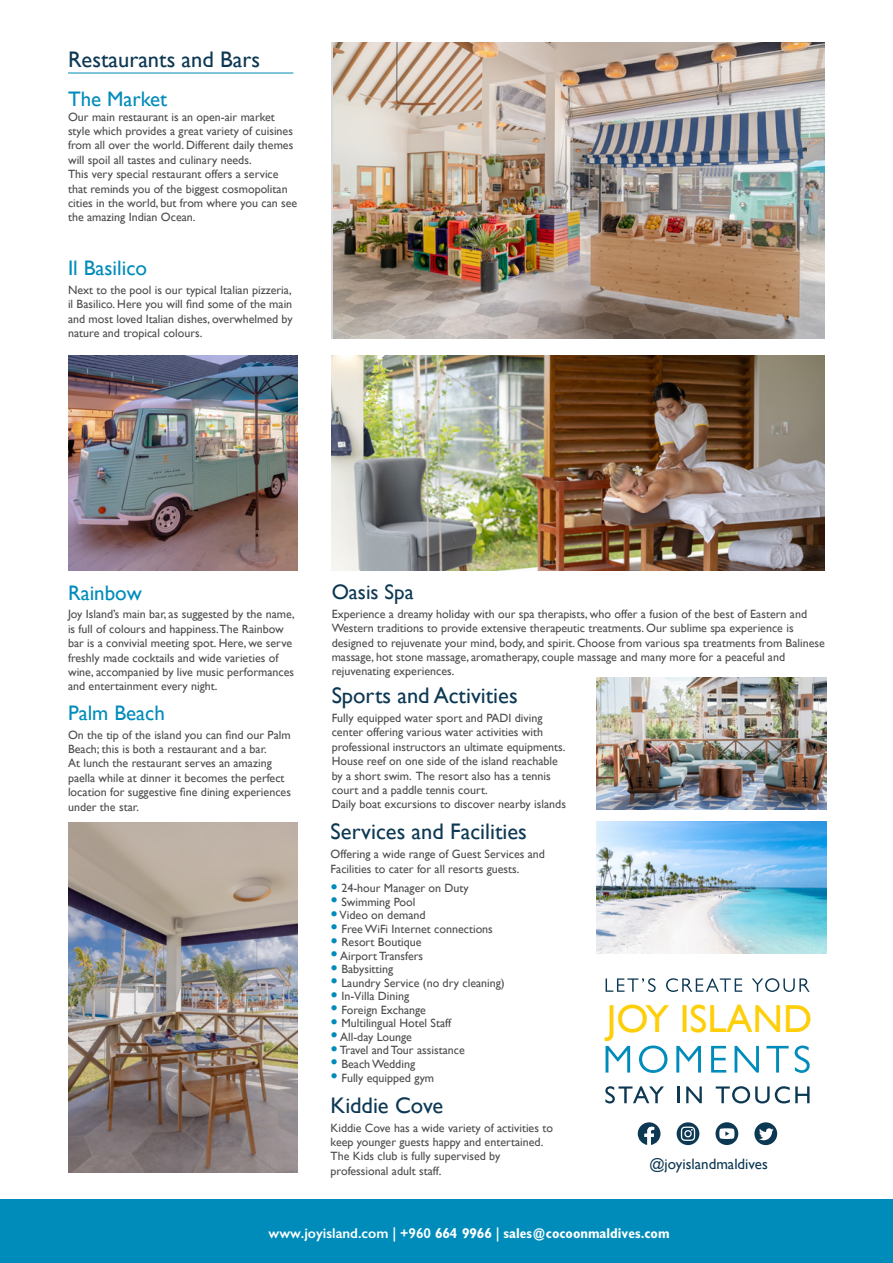
<style>
.page{position:relative;width:893px;height:1263px;background:#fff}
.page>*{position:absolute;margin:0;border:0;box-sizing:border-box;transform-origin:0 0}
.t1{font:39px "Gill Sans";color:#fece08}
.t2{font:22.5px "Gill Sans";color:#0d3853}
.t3{font:21px "Gill Sans";color:#008cba}
.t4{font:21px "Gill Sans";color:#0d3853}
.t5{font:15px "Gill Sans";color:#0d3853}
.t6{font:700 14.25px "Gill Sans";color:#fff}
.t7{font:12px/14.4px "Gill Sans";color:#4b4c4d}
.s1{font-style:inherit}
.s2{font-size:21px;color:#008cba}
.s3{font-weight:600}
</style>
<div class="page">
<img style="left:334px;top:43px;width:491px;height:296px">
<img style="left:68px;top:356px;width:230px;height:215px">
<img style="left:332px;top:356px;width:493px;height:215px">
<img style="left:68px;top:822px;width:230px;height:350px">
<svg style="left:605px;top:1086px;width:59px;height:17px"></svg>
<svg style="left:678px;top:1086px;width:2px;height:17px"></svg>
<svg style="left:686px;top:1086px;width:16px;height:17px"></svg>
<svg style="left:716px;top:1086px;width:93px;height:17px"></svg>
<svg style="left:677px;top:1122px;width:22px;height:23px"></svg>
<svg style="left:681px;top:1126px;width:14px;height:15px"></svg>
<div style="left:754px;top:1122px;width:23px;height:23px;background:#0d3853;border-radius:50%"></div>
<svg style="left:759px;top:1128px;width:15px;height:12px"></svg>
<div style="left:715px;top:1122px;width:23px;height:23px;background:#0d3853;border-radius:50%"></div>
<svg style="left:719px;top:1128px;width:15px;height:11px"></svg>
<svg style="left:638px;top:1122px;width:22px;height:23px"></svg>
<svg style="left:606px;top:978px;width:50px;height:14px"></svg>
<svg style="left:666px;top:978px;width:76px;height:14px"></svg>
<svg style="left:752px;top:978px;width:58px;height:14px"></svg>
<svg style="left:605px;top:1046px;width:25px;height:26px"></svg>
<svg style="left:639px;top:1045px;width:28px;height:28px"></svg>
<svg style="left:676px;top:1046px;width:25px;height:26px"></svg>
<svg style="left:711px;top:1046px;width:15px;height:26px"></svg>
<svg style="left:734px;top:1046px;width:25px;height:26px"></svg>
<svg style="left:766px;top:1046px;width:23px;height:26px"></svg>
<svg style="left:795px;top:1045px;width:15px;height:28px"></svg>
<hr style="left:68px;top:73px;width:225px;height:1px;background:#008cba">
<div style="left:0;top:1199px;width:893px;height:64px;background:#008cba"></div>
<img style="left:596px;top:677px;width:230px;height:132px">
<img style="left:596px;top:822px;width:230px;height:132px">
<h2 class="t2" style="left:68px;top:46px;width:193px">Restaurants and Bars</h2>
<h3 class="t3" style="left:68px;top:87px;width:101px">The Market</h3>
<p class="t7" style="left:68px;top:109px;width:231px">Our main restaurant is an open-air market style which provides a great variety of cuisines from all over the world. Different daily themes will spoil all tastes and culinary needs.<br>This very special restaurant offers a service that reminds you of the biggest cosmopolitan cities in the world, but from where you can see the amazing Indian Ocean.</p>
<h3 class="t3" style="left:68px;top:256px;width:81px">Il Basilico</h3>
<p class="t7" style="left:68px;top:283px;width:226px;text-align:justify">Next to the pool is our typical Italian pizzeria, il Basilico. Here you will find some of the main and most loved Italian dishes, overwhelmed by nature and tropical colours.</p>
<h3 class="t3" style="left:68px;top:580px;width:75px">Rainbow</h3>
<p class="t7" style="left:68px;top:607px;width:228px">Joy Island’s main bar, as suggested by the name, is full of colours and happiness.The Rainbow bar is a convivial meeting spot. Here, we serve freshly made cocktails and wide varieties of wine, accompanied by live music performances and entertainment every night.</p>
<h3 class="t3" style="left:68px;top:700px;width:98px">Palm Beach</h3>
<p class="t7" style="left:68px;top:727px;width:224px">On the tip of the island you can find our Palm Beach; this is both a restaurant and a bar.<br>At lunch the restaurant serves an amazing paella while at dinner it becomes the perfect location for suggestive fine dining experiences under the star.</p>
<h3 class="t4" style="left:332px;top:580px;width:83px">Oasis <span class="s1">Spa</span></h3>
<p class="t7" style="left:332px;top:606px;width:495px">Experience a dreamy holiday with our spa therapists, who offer a fusion of the best of Eastern and Western traditions to provide extensive therapeutic treatments. Our sublime spa experience is designed to rejuvenate your mind, body, and spirit. Choose from various spa treatments from Balinese massage, hot stone massage, aromatherapy, couple massage and many more for a peaceful and rejuvenating experiences.</p>
<h2 class="t2" style="left:332px;top:682px;width:187px">Sports and Activities</h2>
<p class="t7" style="left:332px;top:711px;width:236px">Fully equipped water sport and PADI diving center offering various water activities with professional instructors an ultimate equipments.<br>House reef on one side of the island reachable by a short swim. The resort also has a tennis court and a paddle tennis court.<br>Daily boat excursions to discover nearby islands</p>
<h2 class="t2" style="left:331px;top:819px;width:198px">Services and Facilities</h2>
<p class="t7" style="left:331px;top:847px;width:216px">Offering a wide range of Guest Services and<br>Facilities to cater for all resorts guests.</p>
<p class="t7" style="left:331px;top:881px;width:140px"><span class="s2">•</span> 24-hour Manager on Duty</p>
<p class="t7" style="left:331px;top:894px;width:86px"><span class="s2">•</span> Swimming Pool</p>
<p class="t7" style="left:331px;top:908px;width:96px"><span class="s2">•</span> Video on demand</p>
<p class="t7" style="left:331px;top:921px;width:164px"><span class="s2">•</span> Free WiFi Internet connections</p>
<p class="t7" style="left:331px;top:935px;width:93px"><span class="s2">•</span> Resort Boutique</p>
<p class="t7" style="left:331px;top:948px;width:94px"><span class="s2">•</span> Airport Transfers</p>
<p class="t7" style="left:331px;top:962px;width:64px"><span class="s2">•</span> Babysitting</p>
<p class="t7" style="left:331px;top:975px;width:176px"><span class="s2">•</span> Laundry Service (no dry cleaning)</p>
<p class="t7" style="left:331px;top:989px;width:80px"><span class="s2">•</span> In-Villa Dining</p>
<p class="t7" style="left:331px;top:1002px;width:97px"><span class="s2">•</span> Foreign Exchange</p>
<p class="t7" style="left:331px;top:1016px;width:122px"><span class="s2">•</span> Multilingual Hotel Staff</p>
<p class="t7" style="left:331px;top:1029px;width:83px"><span class="s2">•</span> All-day Lounge</p>
<p class="t7" style="left:331px;top:1043px;width:136px"><span class="s2">•</span> Travel and Tour assistance</p>
<p class="t7" style="left:331px;top:1056px;width:86px"><span class="s2">•</span> Beach Wedding</p>
<p class="t7" style="left:331px;top:1070px;width:105px"><span class="s2">•</span> Fully equipped gym</p>
<h2 class="t2" style="left:331px;top:1092px;width:114px">Kiddie Cove</h2>
<p class="t7" style="left:331px;top:1120px;width:224px">Kiddie Cove has a wide variety of activities to keep younger guests happy and entertained.<br>The Kids club is fully supervised by professional adult staff.</p>
<h1 class="t1" style="left:607px;top:995px;width:207px">JOY ISLAND</h1>
<p class="t5" style="left:649px;top:1155px;width:120px">@joyislandmaldives</p>
<p class="t6" style="left:269px;top:1225px;width:403px"><span class="s3">www.joyisland.com | +960</span> 664 9966 <span class="s3">|</span> sales@cocoonmaldives.com</p>
</div>
